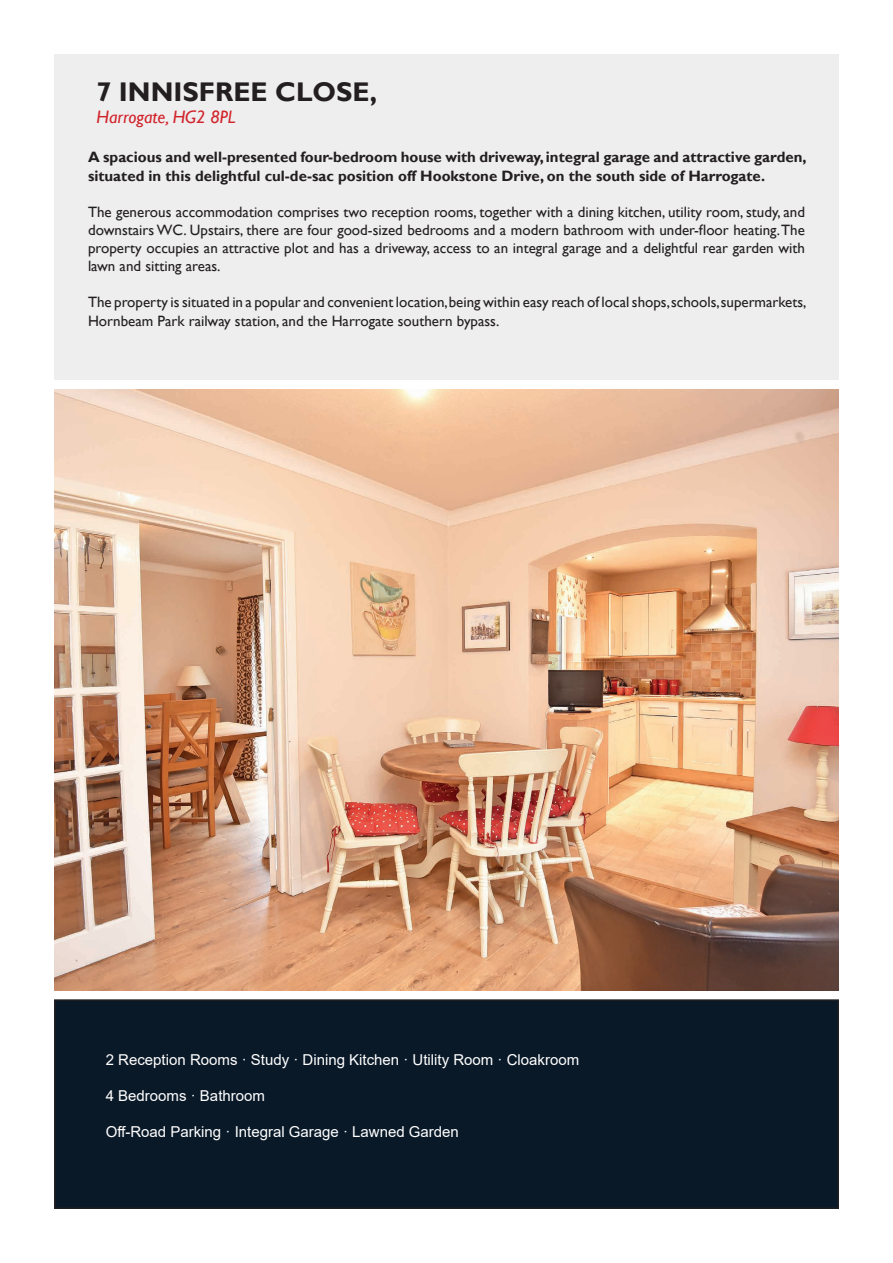
<style>
.page{position:relative;width:893px;height:1263px;background:#fff}
.page>*{position:absolute;margin:0;border:0;box-sizing:border-box;transform-origin:0 0}
.t1{font:700 27px "Gill Sans";color:#231f20}
.t2{font:italic 18px "Gill Sans";color:#d1232a}
.t3{font:15px/18.1px "Gill Sans";color:#231f20;text-align:justify}
.t4{font:700 15px/18.1px "Gill Sans";color:#231f20}
.t5{font:15px "Arial";color:#fff}
</style>
<div class="page">
<div style="left:55px;top:1000px;width:783px;height:208px;background:#0a1928"></div>
<div style="left:54px;top:999px;width:785px;height:210px;border:2px solid #231f20"></div>
<div style="left:54px;top:54px;width:785px;height:326px;background:#eeeeef"></div>
<img style="left:54px;top:390px;width:785px;height:601px">
<h1 class="t1" style="left:97px;top:75px;width:282px">7 INNISFREE CLOSE,</h1>
<p class="t2" style="left:97px;top:106px;width:140px">Harrogate, HG2 8PL</p>
<p class="t4" style="left:88px;top:149px;width:720px">A spacious and well-presented four-bedroom house with driveway, integral garage and attractive garden, situated in this delightful cul-de-sac position off Hookstone Drive, on the south side of Harrogate.</p>
<p class="t3" style="left:88px;top:203px;width:718px">The generous accommodation comprises two reception rooms, together with a dining kitchen, utility room, study, and downstairs WC. Upstairs, there are four good-sized bedrooms and a modern bathroom with under-floor heating. The property occupies an attractive plot and has a driveway, access to an integral garage and a delightful rear garden with lawn and sitting areas.</p>
<p class="t3" style="left:88px;top:294px;width:720px">The property is situated in a popular and convenient location, being within easy reach of local shops, schools, supermarkets,<br>Hornbeam Park railway station, and the Harrogate southern bypass.</p>
<p class="t5" style="left:106px;top:1049px;width:475px">2 Reception Rooms · Study · Dining Kitchen · Utility Room · Cloakroom</p>
<p class="t5" style="left:106px;top:1085px;width:161px">4 Bedrooms · Bathroom</p>
<p class="t5" style="left:106px;top:1121px;width:355px">Off-Road Parking · Integral Garage · Lawned Garden</p>
</div>
